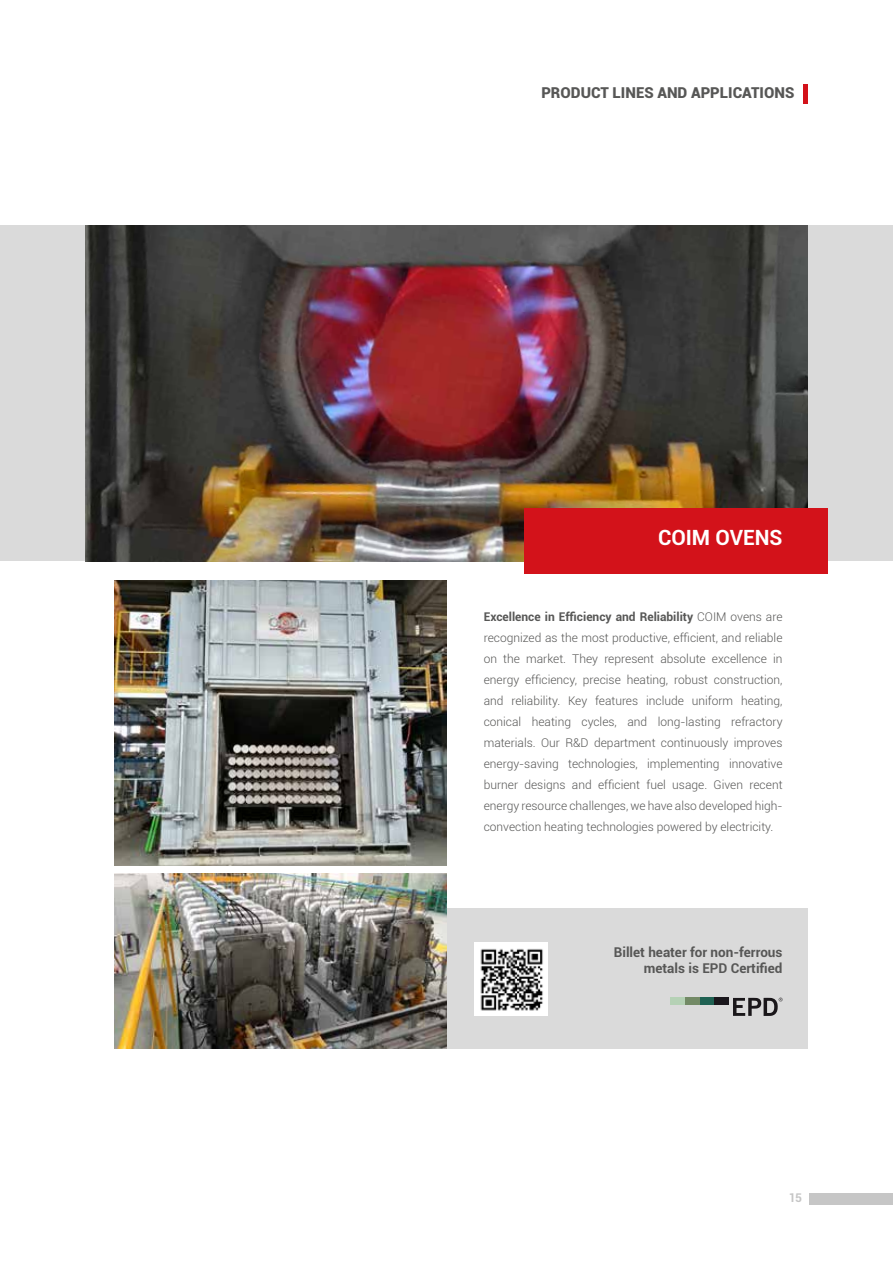
<style>
.page{position:relative;width:893px;height:1263px;background:#fff}
.page>*{position:absolute;margin:0;border:0;box-sizing:border-box;transform-origin:0 0}
.t1{font:700 21px "Roboto";color:#fff}
.t2{font:900 15px "Roboto";color:#575756}
.t3{font:700 13.5px/16.2px "Roboto";color:#575756;text-align:right}
.t4{font:300 12px/21px "Roboto";color:#575756;text-align:justify}
.t5{font:700 12px "Roboto";color:#c6c6c6}
.s1{font-weight:700}
</style>
<div class="page">
<div style="left:810px;top:1193px;width:83px;height:12px;background:#c6c6c6"></div>
<div style="left:0;top:225px;width:893px;height:336px;background:#dadada"></div>
<div style="left:446px;top:908px;width:362px;height:140px;background:#dadada"></div>
<img style="left:85px;top:225px;width:723px;height:336px">
<img style="left:115px;top:874px;width:331px;height:174px">
<div style="left:525px;top:508px;width:303px;height:66px;background:#d3121a"></div>
<img style="left:115px;top:580px;width:331px;height:285px">
<hr style="left:804px;top:84px;width:4px;height:20px;background:#d3121a">
<svg style="left:733px;top:998px;width:49px;height:18px"></svg>
<div style="left:670px;top:998px;width:15px;height:7px;background:#b5d1b5"></div>
<div style="left:685px;top:998px;width:15px;height:7px;background:#738a66"></div>
<div style="left:700px;top:998px;width:15px;height:7px;background:#1f6152"></div>
<div style="left:714px;top:998px;width:15px;height:7px;background:#1a171c"></div>
<img style="left:474px;top:942px;width:74px;height:74px">
<p class="t2" style="left:541px;top:82px;width:255px">PRODUCT LINES AND APPLICATIONS</p>
<h1 class="t1" style="left:658px;top:522px;width:126px">COIM OVENS</h1>
<p class="t4" style="left:484px;top:606px;width:300px"><span class="s1">Excellence in Efficiency and Reliability</span> COIM ovens are recognized as the most productive, efficient, and reliable on the market. They represent absolute excellence in energy efficiency, precise heating, robust construction, and reliability. Key features include uniform heating, conical heating cycles, and long-lasting refractory materials. Our R&amp;D department continuously improves energy-saving technologies, implementing innovative burner designs and efficient fuel usage. Given recent energy resource challenges, we have also developed high&shy;convection heating technologies powered by electricity.</p>
<p class="t3" style="left:614px;top:943px;width:170px">Billet heater for non-ferrous metals is EPD Certified</p>
<p class="t5" style="left:788px;top:1189px;width:15px">15</p>
</div>
